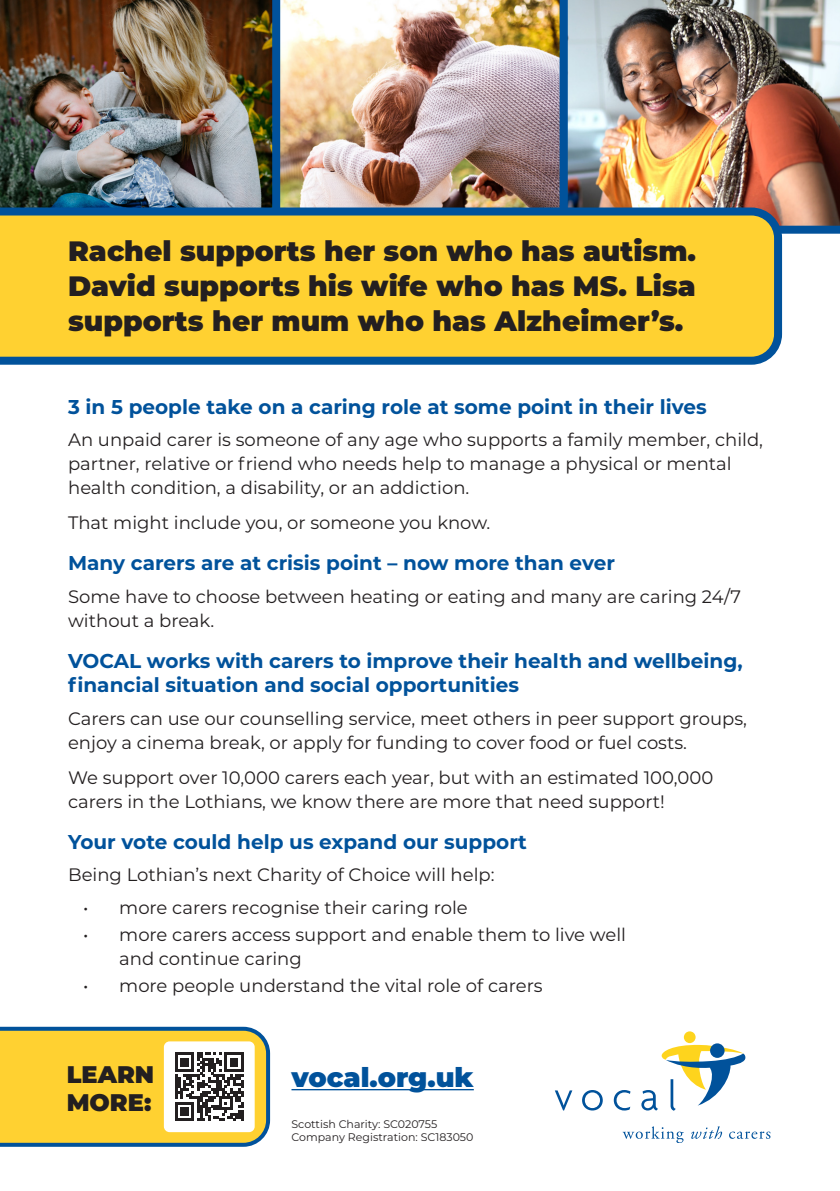
<style>
.page{position:relative;width:840px;height:1191px;background:#fff}
.page>*{position:absolute;margin:0;border:0;box-sizing:border-box;transform-origin:0 0}
.t1{font:900 28px/35px "Montserrat";color:#231f20;text-align:justify}
.t2{font:900 27px "Montserrat";color:#01529b}
.t3{font:900 24px/28px "Montserrat";color:#231f20}
.t4{font:700 20px/24px "Montserrat";color:#01529b}
.t5{font:18px/24px "Montserrat";color:#231f20}
.t6{font:11px/13.2px "Montserrat";color:#231f20}
</style>
<div class="page">
<img style="left:0;top:0;width:272px;height:207px">
<img style="left:272px;top:0;width:287px;height:207px">
<img style="left:559px;top:0;width:280px;height:234px">
<svg style="left:0;top:207px;width:781px;height:158px;background:#e3c33d"></svg>
<hr style="left:291px;top:1089px;width:182px;height:1px;background:#01529b">
<svg style="left:0;top:1026px;width:270px;height:120px"></svg>
<div style="left:683px;top:1031px;width:12px;height:12px;background:#fed41d;border-radius:50%"></div>
<svg style="left:622px;top:1126px;width:61px;height:16px"></svg>
<svg style="left:691px;top:1126px;width:30px;height:12px"></svg>
<svg style="left:729px;top:1131px;width:41px;height:7px"></svg>
<svg style="left:554px;top:1090px;width:18px;height:20px"></svg>
<svg style="left:582px;top:1090px;width:20px;height:20px"></svg>
<svg style="left:613px;top:1090px;width:17px;height:20px"></svg>
<svg style="left:641px;top:1044px;width:105px;height:66px"></svg>
<p class="t1" style="left:68px;top:231px;width:629px">Rachel supports her son who has autism.<br>David supports his wife who has MS. Lisa supports her mum who has Alzheimer .s’</p>
<p class="t4" style="left:68px;top:393px;width:639px">in3 5 people take on a caring role at some point in their lives</p>
<p class="t5" style="left:68px;top:427px;width:696px">An unpaid carer is someone of any age who supports a family member, child, partner, relative or friend who needs help to manage a physical or mental health condition a, disability, or an addiction.</p>
<p class="t5" style="left:68px;top:510px;width:423px">That might include you, or someone you know.</p>
<p class="t4" style="left:68px;top:550px;width:548px">Many carers are at crisis point – now more than ever</p>
<p class="t5" style="left:68px;top:584px;width:674px">Some have to choose between heating or eating and many are caring 24/7 without a break.</p>
<p class="t4" style="left:68px;top:648px;width:675px">VOCAL works with carers to improve their health and wellbeing, financial situation and social opportunities</p>
<p class="t5" style="left:68px;top:705px;width:680px">Carers can use our counselling service, meet others in peer support groups, enjoy a cinema break, or apply for funding to cover food or fuel costs.</p>
<p class="t5" style="left:68px;top:765px;width:646px">We support over 10,000 carers each year, but with an estimated 100,000 carers in the Lothians, we know there are more that need support!</p>
<p class="t4" style="left:68px;top:828px;width:460px">Your vote could help us expand our support</p>
<p class="t5" style="left:68px;top:862px;width:428px">Being Lothian s’ next Charity of Choice will help:</p>
<p class="t5" style="left:119px;top:895px;width:350px">more carers recognise their caring role</p>
<p class="t5" style="left:83px;top:895px;width:7px">•</p>
<p class="t5" style="left:83px;top:921px;width:7px">•</p>
<p class="t5" style="left:83px;top:972px;width:7px">•</p>
<p class="t5" style="left:119px;top:921px;width:508px">more carers access support and enable them to live well</p>
<p class="t5" style="left:119px;top:945px;width:184px">and continue caring</p>
<p class="t5" style="left:119px;top:972px;width:424px">more people understand the vital role of carers</p>
<p class="t3" style="left:67px;top:1059px;width:89px">LEARN<br>MORE:</p>
<p class="t2" style="left:291px;top:1057px;width:184px">vocal.org.uk</p>
<p class="t6" style="left:291px;top:1116px;width:183px">Scottish Charity: SC020755<br>Company Registration: SC183050</p>
</div>
